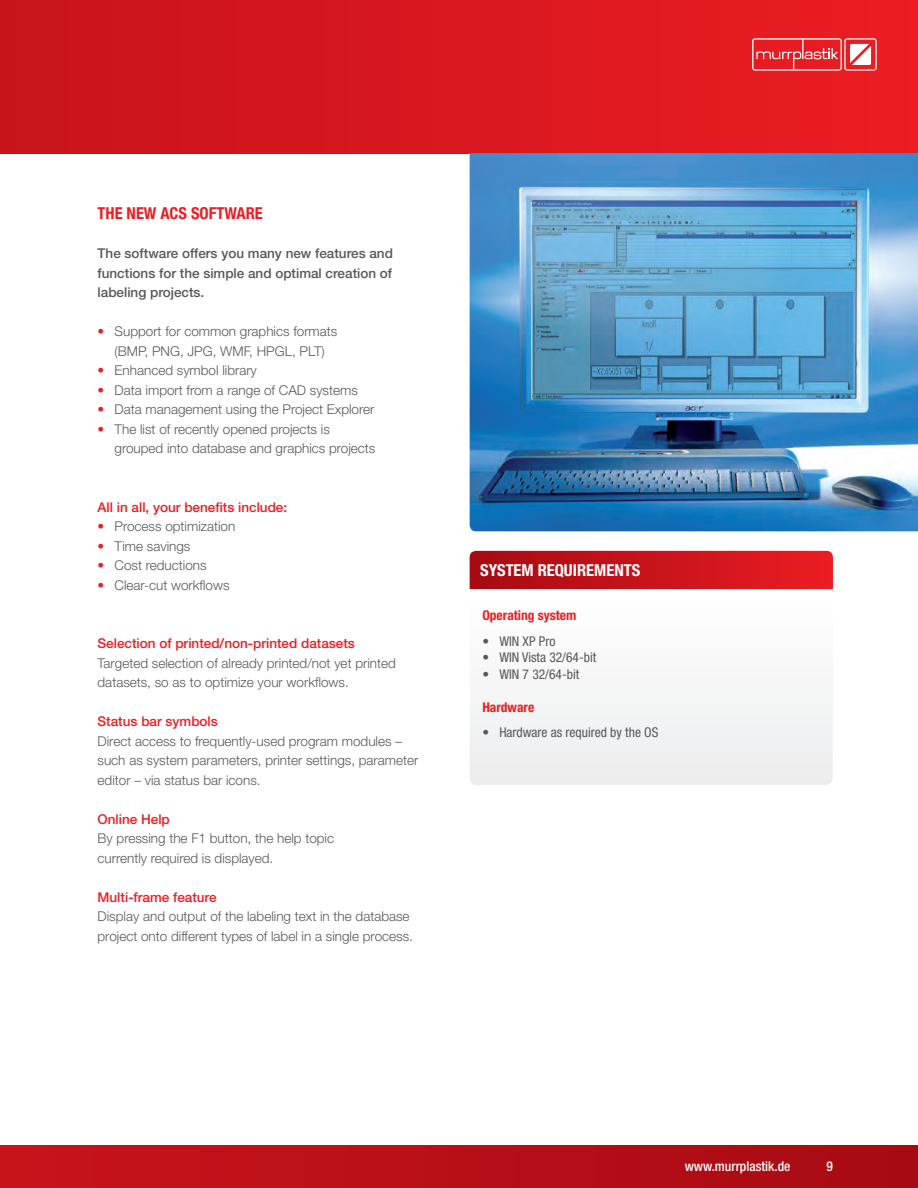
<style>
.page{position:relative;width:918px;height:1188px;background:#fff}
.page>*{position:absolute;margin:0;border:0;box-sizing:border-box;transform-origin:0 0}
.t1{font:700 condensed 16.5px "Helvetica Neue LT Pro";color:#fff}
.t2{font:700 condensed 16.5px "Helvetica Neue LT Pro";color:#ee1d23}
.t3{font:300 13.5px/19.5px "Helvetica Neue LT Pro";color:#57585a}
.t4{font:500 13.5px "Helvetica Neue LT Pro";color:#ee1d23}
.t5{font:500 13.5px/19.5px "Helvetica Neue LT Pro";color:#57585a;text-align:justify}
.t6{font:condensed 13.5px "Helvetica Neue LT Pro";color:#57585a}
.t7{font:700 condensed 13.5px "Helvetica Neue LT Pro";color:#ee1d23}
.t8{font:500 condensed 13.5px "Helvetica Neue LT Pro";color:#fff}
.s1{color:#ee1d23}
</style>
<div class="page">
<div style="left:0;top:1145px;width:918px;height:43px;background:linear-gradient(to right,#c9141c,#a80a12)"></div>
<div style="left:0;top:0;width:918px;height:153px;background:linear-gradient(to right,#c7131c,#ec1c23)"></div>
<div style="left:844px;top:38px;width:33px;height:33px;border:1px solid #fff;border-radius:2px"></div>
<svg style="left:850px;top:44px;width:21px;height:21px"></svg>
<div style="left:752px;top:38px;width:90px;height:33px;border:1px solid #fff;border-radius:2px"></div>
<svg style="left:756px;top:40px;width:82px;height:29px;background:#ea373c"></svg>
<img style="left:470px;top:153px;width:448px;height:378px">
<div style="left:470px;top:696px;width:363px;height:89px;background:#f0f1f2"></div>
<svg style="left:470px;top:551px;width:363px;height:38px;background:#c8131b"></svg>
<p class="t2" style="left:98px;top:203px;width:40px">THE NEW</p>
<p class="t2" style="left:160px;top:203px;width:95px">ACS SOFTWARE</p>
<p class="t5" style="left:98px;top:244px;width:297px">The software offers you many new features and functions for the simple and optimal creation of labeling projects.</p>
<p class="t3" style="left:98px;top:321px;width:241px;text-align:center"><span class="s1">•</span> Support for common graphics formats (BMP, PNG, JPG, WMF, HPGL, PLT)</p>
<p class="t3" style="left:98px;top:360px;width:161px"><span class="s1">•</span> Enhanced symbol library</p>
<p class="t3" style="left:98px;top:380px;width:262px"><span class="s1">•</span> Data import from a range of CAD systems</p>
<p class="t3" style="left:98px;top:399px;width:278px"><span class="s1">•</span> Data management using the Project Explorer</p>
<p class="t3" style="left:115px;top:419px;width:262px;text-indent:-17px"><span class="s1">•</span> The list of recently opened projects is grouped into database and graphics projects</p>
<p class="t4" style="left:98px;top:499px;width:191px">All in all, your benefits include:</p>
<p class="t3" style="left:98px;top:516px;width:139px"><span class="s1">•</span> Process optimization</p>
<p class="t3" style="left:98px;top:536px;width:94px"><span class="s1">•</span> Time savings</p>
<p class="t3" style="left:98px;top:555px;width:111px"><span class="s1">•</span> Cost reductions</p>
<p class="t3" style="left:98px;top:575px;width:134px"><span class="s1">•</span> Clear-cut workflows</p>
<p class="t4" style="left:98px;top:635px;width:259px">Selection of printed/non-printed datasets</p>
<p class="t3" style="left:98px;top:653px;width:300px">Targeted selection of already printed/not yet printed datasets, so as to optimize your workflows.</p>
<p class="t4" style="left:98px;top:713px;width:122px">Status bar symbols</p>
<p class="t3" style="left:98px;top:731px;width:322px">Direct access to frequently-used program modules – such as system parameters, printer settings, parameter editor – via status bar icons.</p>
<p class="t4" style="left:98px;top:811px;width:74px">Online Help</p>
<p class="t3" style="left:98px;top:828px;width:238px">By pressing the F1 button, the help topic currently required is displayed.</p>
<p class="t4" style="left:98px;top:889px;width:121px">Multi-frame feature</p>
<p class="t3" style="left:98px;top:906px;width:317px">Display and output of the labeling text in the database project onto different types of label in a single process.</p>
<p class="t1" style="left:480px;top:560px;width:153px">System requirements</p>
<p class="t7" style="left:482px;top:607px;width:95px">Operating system</p>
<p class="t6" style="left:482px;top:633px;width:74px">• WIN XP Pro</p>
<p class="t6" style="left:482px;top:650px;width:115px">• WIN Vista 32/64-bit</p>
<p class="t6" style="left:482px;top:666px;width:98px">• WIN 7 32/64-bit</p>
<p class="t7" style="left:482px;top:699px;width:53px">Hardware</p>
<p class="t6" style="left:482px;top:725px;width:178px">• Hardware as required by the OS</p>
<p class="t8" style="left:685px;top:1158px;width:107px">www.murrplastik.de</p>
<p class="t8" style="left:826px;top:1158px;width:8px">9</p>
</div>
